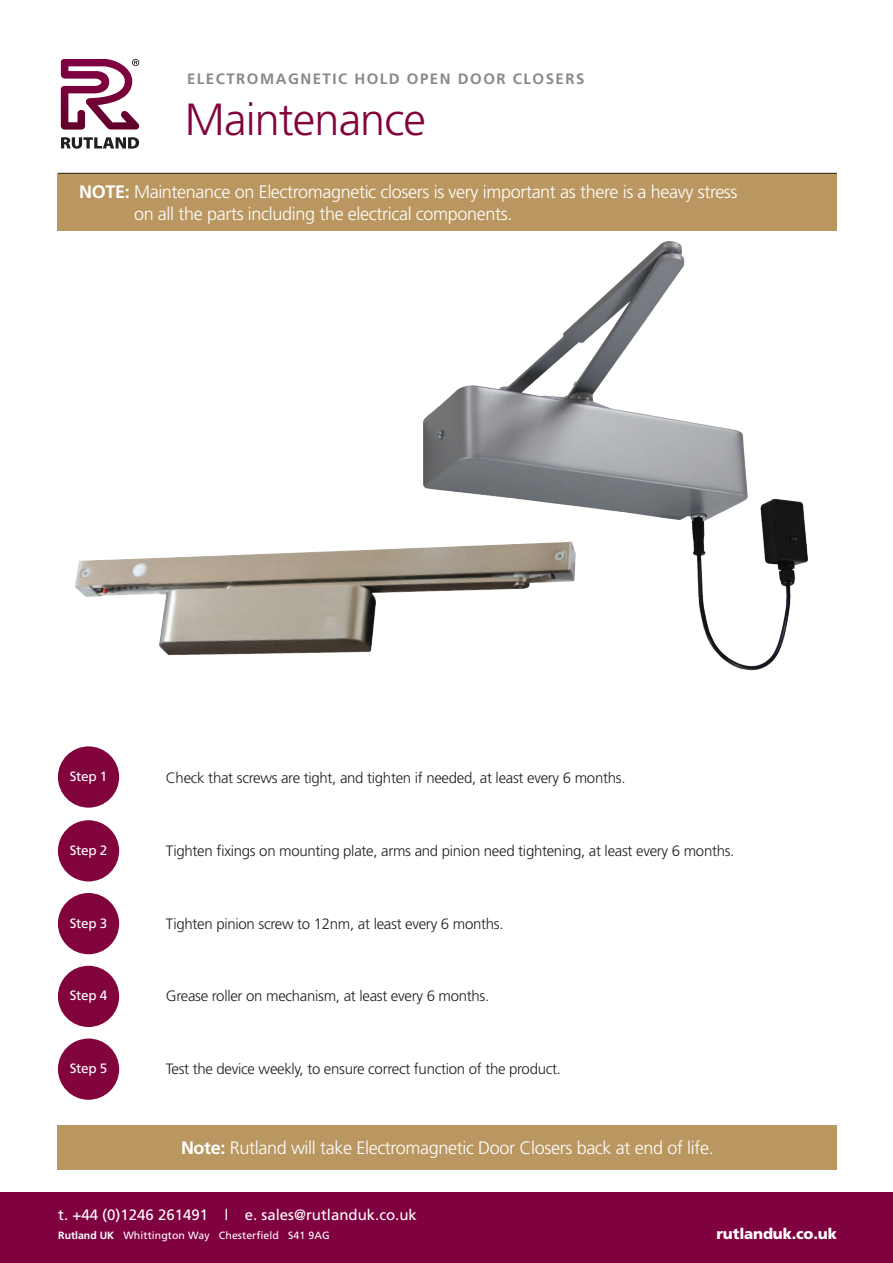
<style>
.page{position:relative;width:893px;height:1263px;background:#fff}
.page>*{position:absolute;margin:0;border:0;box-sizing:border-box;transform-origin:0 0}
.t1{font:300 45px "Frutiger";letter-spacing:-.02em;color:#82043d}
.t2{font:300 18px/21.6px "Frutiger";letter-spacing:-.02em;color:#fff}
.t3{font:300 15px "Frutiger";letter-spacing:-.02em;color:#231f20}
.t4{font:15px "Frutiger";color:#fff}
.t5{font:700 15px "Frutiger";letter-spacing:.1em;color:#888a85}
.t6{font:900 15px "Frutiger";letter-spacing:-.01em;color:#fff}
.t7{font:13.5px "Frutiger";letter-spacing:-.02em;color:#fff}
.t8{font:10.5px "Frutiger";letter-spacing:.01em;color:#fff}
.s1{font-weight:700}
</style>
<div class="page">
<div style="left:58px;top:173px;width:779px;height:58px;background:#ba9760"></div>
<svg style="left:61px;top:137px;width:78px;height:12px"></svg>
<svg style="left:61px;top:59px;width:79px;height:71px"></svg>
<div style="left:0;top:1192px;width:893px;height:71px;background:#80013f"></div>
<hr style="left:58px;top:173px;width:779px;height:1px;background:#231f20">
<div style="left:58px;top:746px;width:61px;height:62px;background:#82043d;border-radius:50%"></div>
<div style="left:58px;top:820px;width:61px;height:61px;background:#82043d;border-radius:50%"></div>
<div style="left:58px;top:893px;width:61px;height:61px;background:#82043d;border-radius:50%"></div>
<div style="left:58px;top:966px;width:61px;height:61px;background:#82043d;border-radius:50%"></div>
<div style="left:58px;top:1038px;width:61px;height:62px;background:#82043d;border-radius:50%"></div>
<div style="left:58px;top:1125px;width:779px;height:44px;background:#ba9760"></div>
<img style="left:423px;top:241px;width:385px;height:430px">
<img style="left:75px;top:541px;width:501px;height:114px">
<p class="t5" style="left:187px;top:70px;width:399px">ELECTROMAGNETIC HOLD OPEN DOOR CLOSERS</p>
<h1 class="t1" style="left:185px;top:94px;width:243px">Maintenance</h1>
<p class="t2" style="left:134px;top:181px;width:605px;text-indent:-55px"><span class="s1">NOTE:</span> Maintenance on Electromagnetic closers is very important as there is a heavy stress on all the parts including the electrical components.</p>
<p class="t7" style="left:70px;top:768px;width:39px">Step 1</p>
<p class="t3" style="left:166px;top:769px;width:461px">Check that screws are tight, and tighten if needed, at least every 6 months.</p>
<p class="t7" style="left:70px;top:842px;width:39px">Step 2</p>
<p class="t3" style="left:166px;top:842px;width:570px">Tighten fixings on mounting plate, arms and pinion need tightening, at least every 6 months.</p>
<p class="t7" style="left:70px;top:915px;width:39px">Step 3</p>
<p class="t3" style="left:166px;top:915px;width:339px">Tighten pinion screw to 12nm, at least every 6 months.</p>
<p class="t7" style="left:70px;top:988px;width:39px">Step 4</p>
<p class="t3" style="left:166px;top:988px;width:325px">Grease roller on mechanism, at least every 6 months.</p>
<p class="t7" style="left:70px;top:1060px;width:39px">Step 5</p>
<p class="t3" style="left:166px;top:1060px;width:397px">Test the device weekly, to ensure correct function of the product.</p>
<p class="t2" style="left:181px;top:1137px;width:534px"><span class="s1">Note:</span> Rutland will take Electromagnetic Door Closers back at end of life.</p>
<p class="t4" style="left:58px;top:1206px;width:360px">t. +44 (0)1246 261491 | e. sales@rutlanduk.co.uk</p>
<p class="t8" style="left:58px;top:1229px;width:273px"><span class="s1">Rutland UK</span> Whittington Way Chesterfield S41 9AG</p>
<p class="t6" style="left:716px;top:1225px;width:122px">rutlanduk.co.uk</p>
</div>
